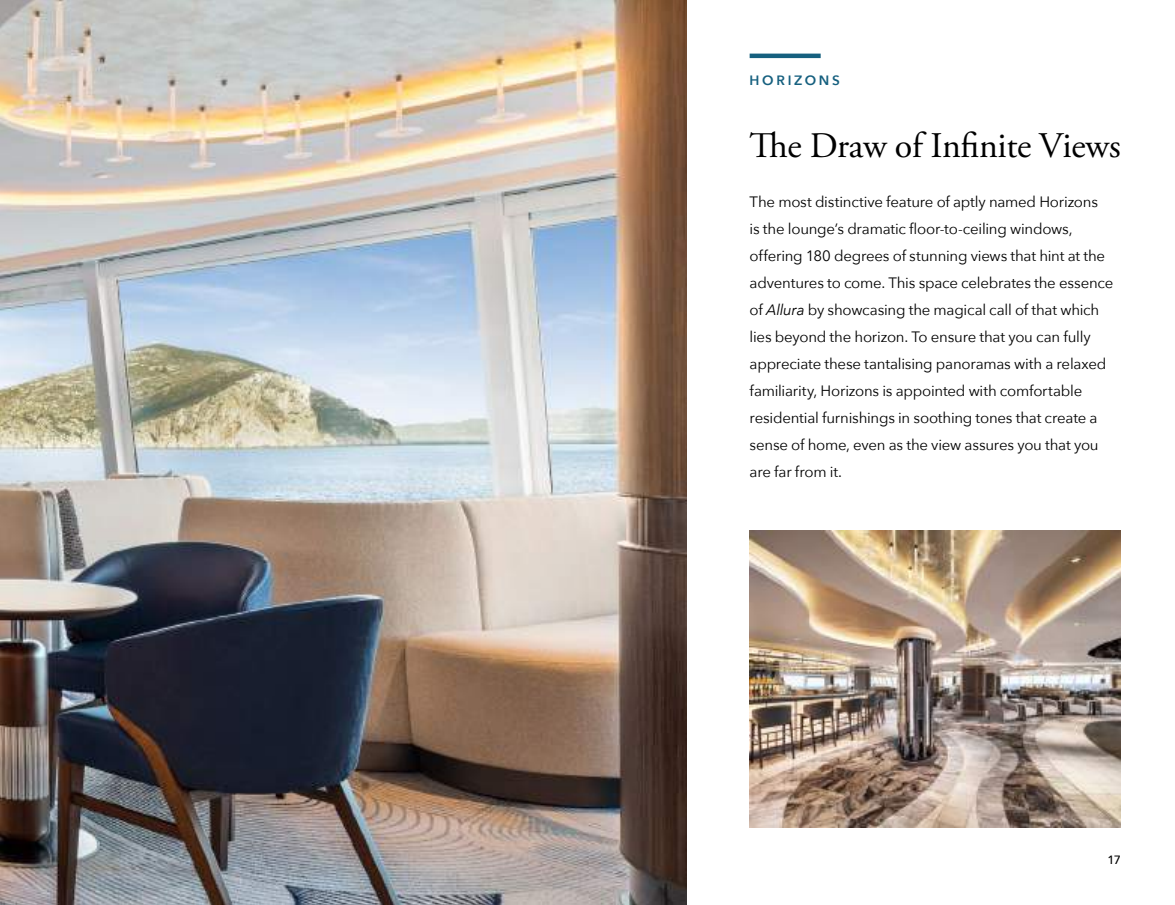
<style>
.page{position:relative;width:1175px;height:905px;background:#fff}
.page>*{position:absolute;margin:0;border:0;box-sizing:border-box;transform-origin:0 0}
.t1{font:36px "Adobe Garamond Pro";letter-spacing:-.01em;color:#000}
.t2{font:15px/27px "Avenir Next";letter-spacing:-.015em;color:#000}
.t3{font:600 13.5px "Avenir Next";letter-spacing:.2em;color:#16607f}
.t4{font:500 12px "Avenir Next";color:#000}
.s1{font-style:italic}
</style>
<div class="page">
<img style="left:0;top:0;width:687px;height:904px">
<hr style="left:749px;top:54px;width:71px;height:4px;background:#16607f">
<img style="left:749px;top:531px;width:371px;height:296px">
<p class="t3" style="left:749px;top:69px;width:92px">HORIZONS</p>
<h1 class="t1" style="left:749px;top:124px;width:372px">The Draw of Infinite Views</h1>
<p class="t2" style="left:749px;top:187px;width:365px">The most distinctive feature of aptly named Horizons<br>is the lounge’s dramatic floor-to-ceiling windows, offering 180 degrees of stunning views that hint at the adventures to come. This space celebrates the essence of <span class="s1">Allura</span> by showcasing the magical call of that which lies beyond the horizon. To ensure that you can fully appreciate these tantalising panoramas with a relaxed familiarity, Horizons is appointed with comfortable residential furnishings in soothing tones that create a sense of home, even as the view assures you that you are far from it.</p>
<p class="t4" style="left:1107px;top:850px;width:15px">17</p>
</div>
